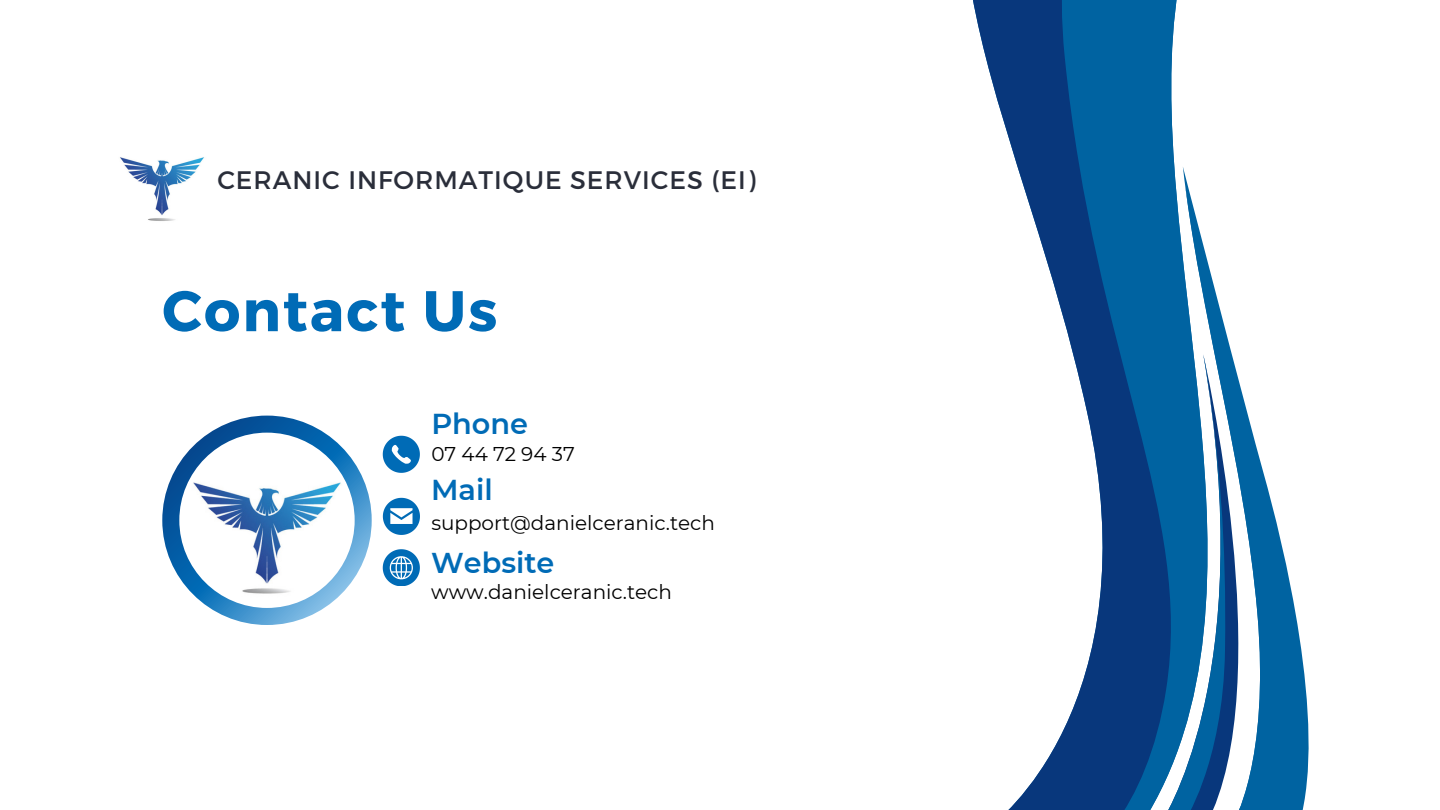
<style>
.page{position:relative;width:1440px;height:810px;background:#fff}
.page>*{position:absolute;margin:0;border:0;box-sizing:border-box;transform-origin:0 0}
.t1{font:700 57.2px "Montserrat";letter-spacing:.035em;color:#006bb6}
.t2{font:600 28.8px "Montserrat";color:#006bb6}
.t3{font:600 28.7px "Montserrat";color:#006bb6}
.t4{font:25.3px "Montserrat";letter-spacing:.04em;color:#2a2e3a}
.t5{font:20px "Montserrat";color:#010101}
.t6{font:19.9px "Montserrat";color:#010101}
</style>
<div class="page">
<svg style="left:383px;top:498px;width:37px;height:37px"></svg>
<svg style="left:383px;top:549px;width:37px;height:37px"></svg>
<svg style="left:383px;top:436px;width:37px;height:36px"></svg>
<svg style="left:973px;top:0;width:151px;height:810px"></svg>
<svg style="left:1124px;top:0;width:59px;height:810px;background:#115d9a"></svg>
<svg style="left:1183px;top:168px;width:126px;height:642px"></svg>
<svg style="left:1160px;top:354px;width:25px;height:456px;background:#1469a3"></svg>
<svg style="left:1185px;top:186px;width:108px;height:624px"></svg>
<svg style="left:162px;top:416px;width:210px;height:209px"></svg>
<img style="left:120px;top:157px;width:84px;height:64px">
<h2 class="t4" style="left:217px;top:164px;width:540px">CERANIC INFORMATIQUE SERVICES (EI)</h2>
<p class="t1" style="left:162px;top:274px;width:337px">Contact Us</p>
<h1 class="t2" style="left:431px;top:406px;width:98px">Phone</h1>
<h3 class="t6" style="left:431px;top:442px;width:145px">07 44 72 94 37</h3>
<p class="t2" style="left:431px;top:472px;width:63px">Mail</p>
<p class="t5" style="left:431px;top:511px;width:285px">support@danielceranic.tech</p>
<p class="t3" style="left:431px;top:545px;width:125px">Website</p>
<p class="t5" style="left:431px;top:579px;width:242px">www.danielceranic.tech</p>
</div>
